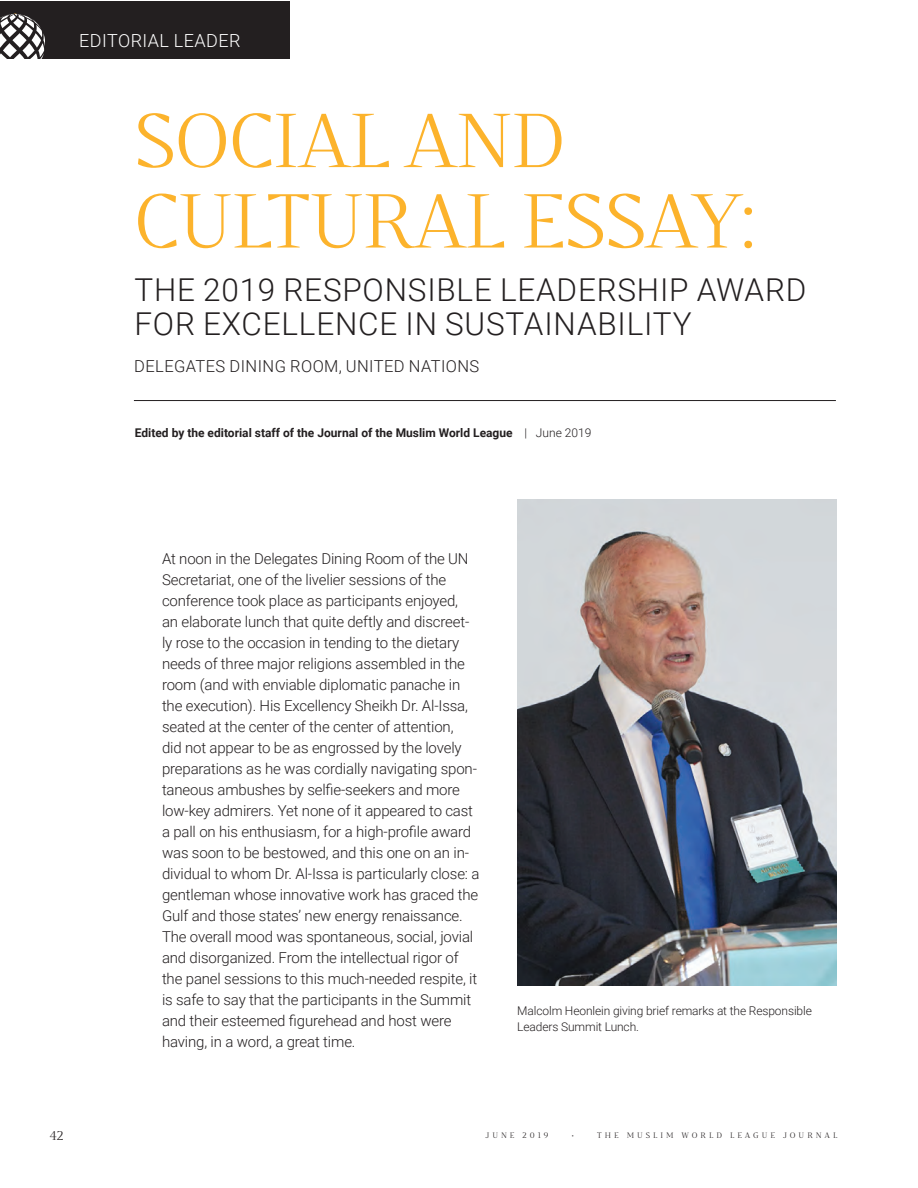
<style>
.page{position:relative;width:918px;height:1188px;background:#fff}
.page>*{position:absolute;margin:0;border:0;box-sizing:border-box;transform-origin:0 0}
.t1{font:300 72px/80.4px "Bw Darius";letter-spacing:-.02em;color:#fcb32c}
.t2{font:300 31.5px/34.5px "Roboto";letter-spacing:.025em;color:#231f20}
.t3{font:300 18px "Roboto";letter-spacing:.025em;color:#fff}
.t4{font:300 16.5px "Roboto";letter-spacing:.025em;color:#231f20}
.t5{font:300 15px/21px "Roboto";letter-spacing:-.01em;color:#231f20}
.t6{font:700 12px "Roboto";color:#231f20}
.t7{font:300 12px/16.5px "Roboto";letter-spacing:-.01em;color:#231f20}
.t8{font:300 12px "Bw Darius";color:#231f20}
.t9{font:300 7.5px "Bw Darius";letter-spacing:.4em;color:#231f20}
.s1{font-weight:300}
</style>
<div class="page">
<hr style="left:134px;top:400px;width:702px;height:1px;background:#231f20">
<div style="left:0;top:1px;width:290px;height:58px;background:#231f20"></div>
<svg style="left:0;top:14px;width:45px;height:45px"></svg>
<svg style="left:4px;top:25px;width:13px;height:12px"></svg>
<svg style="left:12px;top:33px;width:15px;height:15px"></svg>
<img style="left:517px;top:500px;width:320px;height:486px">
<p class="t3" style="left:79px;top:28px;width:163px">EDITORIAL LEADER</p>
<h1 class="t1" style="left:134px;top:96px;width:625px">SOCIAL AND<br>CULTURAL ESSAY:</h1>
<h2 class="t2" style="left:134px;top:271px;width:673px">THE 2019 RESPONSIBLE LEADERSHIP AWARD<br>FOR EXCELLENCE IN SUSTAINABILITY</h2>
<p class="t4" style="left:134px;top:355px;width:347px">DELEGATES DINING ROOM, UNITED NATIONS</p>
<p class="t6" style="left:135px;top:425px;width:458px">Edited by the editorial staff of the Journal of the Muslim World League <span class="s1">| June 2019</span></p>
<p class="t5" style="left:162px;top:548px;width:319px">At noon in the Delegates Dining Room of the UN Secretariat, one of the livelier sessions of the conference took place as participants enjoyed,<br>an elaborate lunch that quite deftly and discreet&shy;ly rose to the occasion in tending to the dietary needs of three major religions assembled in the room (and with enviable diplomatic panache in the execution). His Excellency Sheikh Dr. Al-Issa, seated at the center of the center of attention,<br>did not appear to be as engrossed by the lovely preparations as he was cordially navigating spon&shy;taneous ambushes by selfie-seekers and more low-key admirers. Yet none of it appeared to cast a pall on his enthusiasm, for a high-profile award was soon to be bestowed, and this one on an in&shy;dividual to whom Dr. Al-Issa is particularly close: a gentleman whose innovative work has graced the Gulf and those states’ new energy renaissance.<br>The overall mood was spontaneous, social, jovial and disorganized. From the intellectual rigor of the panel sessions to this much-needed respite, it is safe to say that the participants in the Summit and their esteemed figurehead and host were having, in a word, a great time.</p>
<p class="t7" style="left:517px;top:1002px;width:296px">Malcolm Heonlein giving brief remarks at the Responsible<br>Leaders Summit Lunch.</p>
<p class="t8" style="left:50px;top:1127px;width:15px">42</p>
<p class="t9" style="left:485px;top:1130px;width:64px">JUNE 2019</p>
<p class="t9" style="left:571px;top:1130px;width:4px">•</p>
<p class="t9" style="left:597px;top:1130px;width:242px">THE MUSLIM WORLD LEAGUE JOURNAL</p>
</div>
